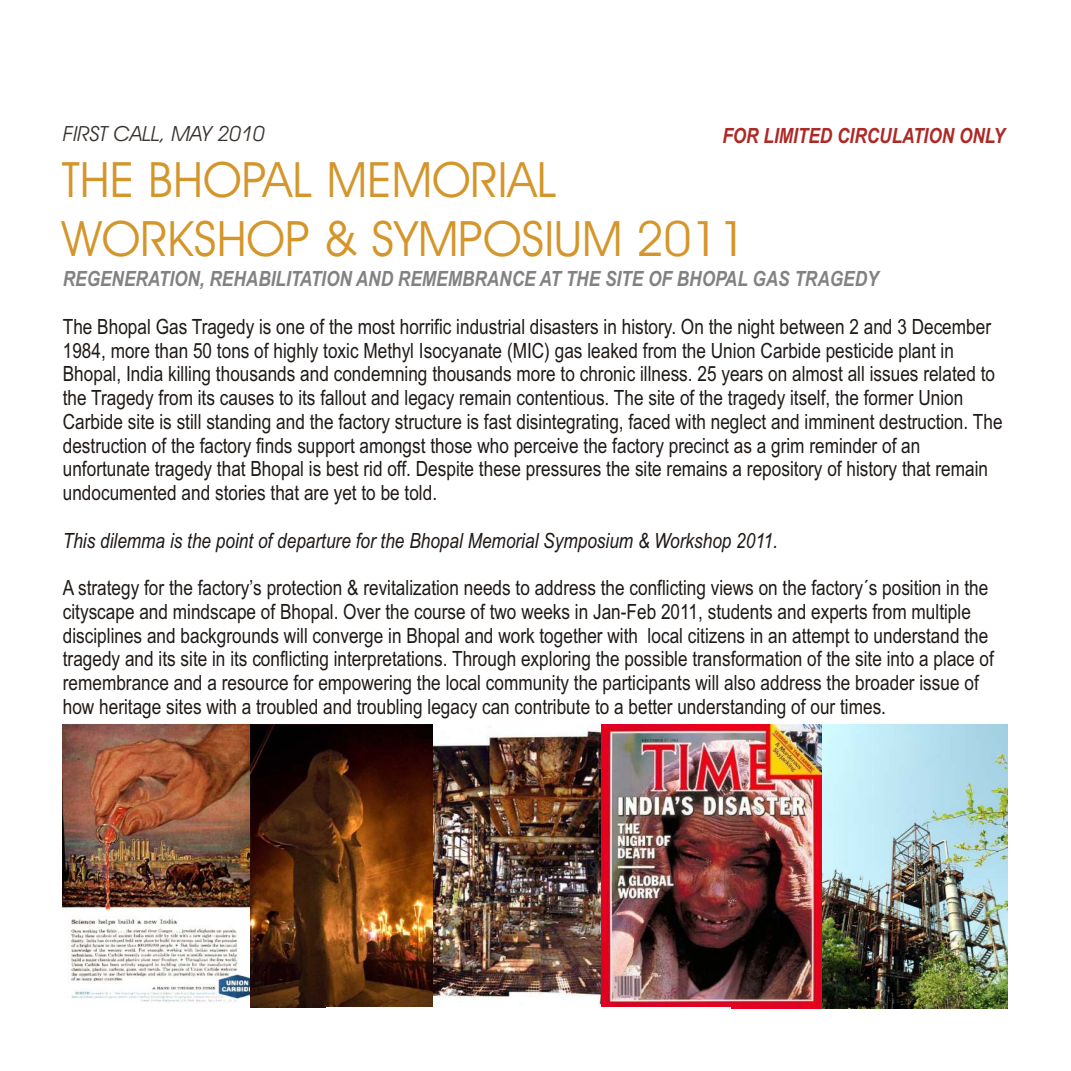
<style>
.page{position:relative;width:1071px;height:1071px;background:#fff}
.page>*{position:absolute;margin:0;border:0;box-sizing:border-box;transform-origin:0 0}
.t1{font:49px/58.8px "Avant Garde Bk BT";color:#d4962b}
.t2{font:21px/23.8px "Arial Narrow";color:#1f1a17}
.t3{font:italic 21px "Arial Narrow";color:#1f1a17}
.t4{font:italic 700 21px "Arial Narrow";color:#828282}
.t5{font:italic 700 21px "Arial Narrow";color:#ad2926}
.t6{font:italic 21px "Avant Garde Bk BT";color:#383330}
</style>
<div class="page">
<img style="left:432px;top:724px;width:309px;height:285px">
<img style="left:63px;top:724px;width:188px;height:284px">
<img style="left:251px;top:724px;width:181px;height:284px">
<img style="left:821px;top:724px;width:187px;height:284px">
<img style="left:601px;top:724px;width:220px;height:284px">
<div style="left:326px;top:1007px;width:405px;height:30px;background:#fff"></div>
<p class="t6" style="left:63px;top:125px;width:203px">FIRST CALL, MAY 2010</p>
<p class="t5" style="left:722px;top:127px;width:284px">FOR LIMITED CIRCULATION ONLY</p>
<h1 class="t1" style="left:62px;top:155px;width:687px">THE BHOPAL MEMORIAL<br>WORKSHOP &amp; SYMPOSIUM 2011</h1>
<p class="t4" style="left:63px;top:271px;width:817px">REGENERATION, REHABILITATION AND REMEMBRANCE AT THE SITE OF BHOPAL GAS TRAGEDY</p>
<p class="t2" style="left:63px;top:316px;width:941px">The Bhopal Gas Tragedy is one of the most horrific industrial disasters in history. On the night between 2 and 3 December 1984, more than 50 tons of highly toxic Methyl Isocyanate (MIC) gas leaked from the Union Carbide pesticide plant in Bhopal, India killing thousands and condemning thousands more to chronic illness. 25 years on almost all issues related to the Tragedy from its causes to its fallout and legacy remain contentious. The site of the tragedy itself, the former Union Carbide site is still standing and the factory structure is fast disintegrating, faced with neglect and imminent destruction. The destruction of the factory finds support amongst those who perceive the factory precinct as a grim reminder of an unfortunate tragedy that Bhopal is best rid off. Despite these pressures the site remains a repository of history that remain undocumented and stories that are yet to be told.</p>
<p class="t3" style="left:63px;top:532px;width:717px">This dilemma is the point of departure for the Bhopal Memorial Symposium &amp; Workshop 2011.</p>
<p class="t2" style="left:63px;top:578px;width:933px">A strategy for the factory’s protection &amp; revitalization needs to address the conflicting views on the factory´s position in the cityscape and mindscape of Bhopal. Over the course of two weeks in Jan-Feb 2011, students and experts from multiple disciplines and backgrounds will converge in Bhopal and work together with local citizens in an attempt to understand the tragedy and its site in its conflicting interpretations. Through exploring the possible transformation of the site into a place of remembrance and a resource for empowering the local community the participants will also address the broader issue of how heritage sites with a troubled and troubling legacy can contribute to a better understanding of our times.</p>
</div>
